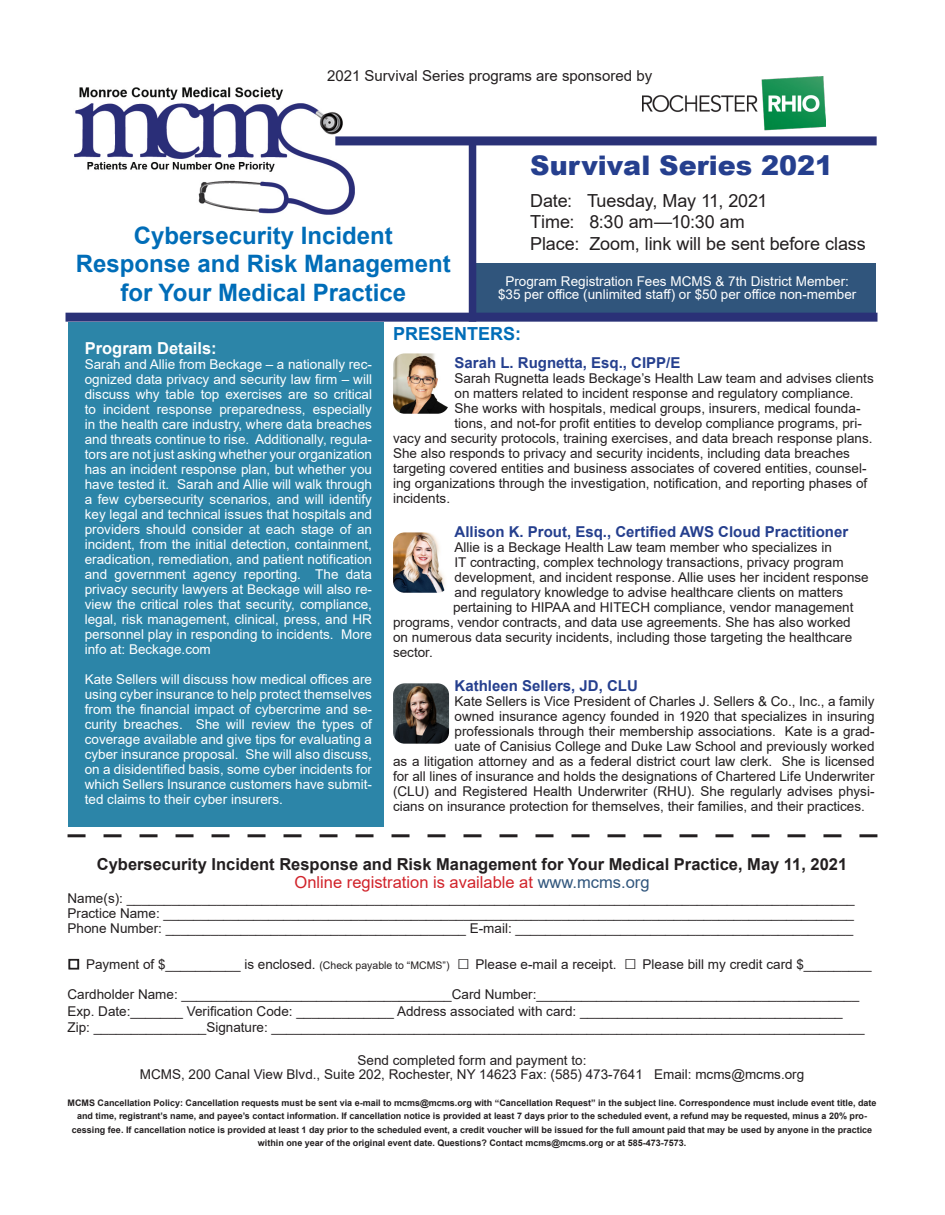
<style>
.page{position:relative;width:945px;height:1215px;background:#fff}
.page>*{position:absolute;margin:0;border:0;box-sizing:border-box;transform-origin:0 0}
.t1{font:900 27px "Arial";color:#253f8e}
.t2{font:700 24px/28.5px "Arial";color:#006db8;text-align:center}
.t3{font:18px "Arial";letter-spacing:-.005em;color:#231f20}
.t4{font:700 18px "Arial";color:#006db8}
.t5{font:700 16.5px "Arial";color:#231f20}
.t6{font:16.5px "Arial";color:#d1232a}
.t7{font:700 16.5px "Arial";color:#fff}
.t8{font:700 15px "Arial";color:#253f8e}
.t9{font:15px "Arial";color:#231f20}
.t10{font:13.5px/13.5px "Arial";color:#231f20;text-align:center}
.t11{font:13.5px/15px "Arial";color:#fff;text-align:justify}
.t12{font:700 9px/13.5px "Arial";color:#231f20;text-align:center}
.s1{color:#30557c}
.s2{font-size:21px}
.s3{font-size:10.5px}
</style>
<div class="page">
<div style="left:68px;top:322px;width:316px;height:505px;background:#2c85a8"></div>
<div style="left:476px;top:263px;width:400px;height:50px;background:#30557c"></div>
<img style="left:74px;top:87px;width:285px;height:128px">
<img style="left:643px;top:76px;width:183px;height:55px">
<div style="left:335px;top:136px;width:542px;height:9px;background:#2a3177"></div>
<div style="left:66px;top:313px;width:812px;height:9px;background:#2a3177"></div>
<svg style="left:68px;top:834px;width:809px;height:3px"></svg>
<div style="left:469px;top:141px;width:7px;height:181px;background:#2a3177"></div>
<img style="left:393px;top:353px;width:55px;height:61px">
<img style="left:393px;top:532px;width:52px;height:61px">
<img style="left:393px;top:683px;width:56px;height:61px">
<p class="t9" style="left:327px;top:65px;width:327px">2021 Survival Series programs are sponsored by</p>
<p class="t1" style="left:530px;top:145px;width:305px">Survival Series 2021</p>
<p class="t3" style="left:530px;top:188px;width:239px">Date: Tuesday, May 11, 2021</p>
<p class="t3" style="left:530px;top:210px;width:216px">Time: 8:30 am—10:30 am</p>
<p class="t2" style="left:134px;top:221px;width:260px">Cybersecurity Incident</p>
<p class="t3" style="left:530px;top:231px;width:337px">Place: Zoom, link will be sent before class</p>
<p class="t2" style="left:76px;top:250px;width:376px">Response and Risk Management for Your Medical Practice</p>
<p class="t11" style="left:505px;top:273px;width:345px">Program Registration Fees MCMS &amp; 7th District Member:</p>
<p class="t11" style="left:498px;top:287px;width:360px">$35 per office (unlimited staff) or $50 per office non-member</p>
<p class="t7" style="left:85px;top:336px;width:134px">Program Details:</p>
<p class="t11" style="left:85px;top:357px;width:289px">Sarah and Allie from Beckage – a nationally rec&shy;ognized data privacy and security law firm – will discuss why table top exercises are so critical to incident response preparedness, especially in the health care industry, where data breaches and threats continue to rise. Additionally, regula&shy;tors are not just asking whether your organization has an incident response plan, but whether you have tested it. Sarah and Allie will walk through a few cybersecurity scenarios, and will identify key legal and technical issues that hospitals and providers should consider at each stage of an incident, from the initial detection, containment, eradication, remediation, and patient notification and government agency reporting. The data privacy security lawyers at Beckage will also re&shy;view the critical roles that security, compliance, legal, risk management, clinical, press, and HR personnel play in responding to incidents. More info at: Beckage.com</p>
<p class="t11" style="left:85px;top:672px;width:289px">Kate Sellers will discuss how medical offices are using cyber insurance to help protect themselves from the financial impact of cybercrime and se&shy;curity breaches. She will review the types of coverage available and give tips for evaluating a cyber insurance proposal. She will also discuss, on a disidentified basis, some cyber incidents for which Sellers Insurance customers have submit&shy;ted claims to their cyber insurers.</p>
<p class="t4" style="left:393px;top:321px;width:130px">PRESENTERS:</p>
<p class="t8" style="left:455px;top:352px;width:227px">Sarah L. Rugnetta, Esq., CIPP/E</p>
<p class="t10" style="left:455px;top:371px;width:421px">Sarah Rugnetta leads Beckage’s Health Law team and advises clients</p>
<p class="t10" style="left:455px;top:386px;width:401px">on matters related to incident response and regulatory compliance.</p>
<p class="t10" style="left:455px;top:401px;width:407px">She works with hospitals, medical groups, insurers, medical founda-</p>
<p class="t10" style="left:455px;top:416px;width:409px">tions, and not-for profit entities to develop compliance programs, pri-</p>
<p class="t10" style="left:393px;top:431px;width:481px">vacy and security protocols, training exercises, and data breach response plans.</p>
<p class="t10" style="left:393px;top:446px;width:458px">She also responds to privacy and security incidents, including data breaches</p>
<p class="t10" style="left:393px;top:461px;width:475px">targeting covered entities and business associates of covered entities, counsel-</p>
<p class="t10" style="left:393px;top:476px;width:476px">ing organizations through the investigation, notification, and reporting phases of</p>
<p class="t10" style="left:393px;top:491px;width:59px">incidents.</p>
<p class="t8" style="left:455px;top:522px;width:395px">Allison K. Prout, Esq., Certified AWS Cloud Practitioner</p>
<p class="t10" style="left:455px;top:541px;width:379px">Allie is a Beckage Health Law team member who specializes in</p>
<p class="t10" style="left:455px;top:556px;width:391px">IT contracting, complex technology transactions, privacy program</p>
<p class="t10" style="left:455px;top:571px;width:416px">development, and incident response. Allie uses her incident response</p>
<p class="t10" style="left:455px;top:586px;width:390px">and regulatory knowledge to advise healthcare clients on matters</p>
<p class="t10" style="left:453px;top:601px;width:402px">pertaining to HIPAA and HITECH compliance, vendor management</p>
<p class="t10" style="left:393px;top:616px;width:459px">programs, vendor contracts, and data use agreements. She has also worked</p>
<p class="t10" style="left:393px;top:631px;width:461px">on numerous data security incidents, including those targeting the healthcare</p>
<p class="t10" style="left:393px;top:646px;width:41px">sector.</p>
<p class="t8" style="left:455px;top:675px;width:185px">Kathleen Sellers, JD, CLU</p>
<p class="t10" style="left:455px;top:695px;width:422px">Kate Sellers is Vice President of Charles J. Sellers &amp; Co., Inc., a family</p>
<p class="t10" style="left:455px;top:710px;width:421px">owned insurance agency founded in 1920 that specializes in insuring</p>
<p class="t10" style="left:455px;top:725px;width:421px">professionals through their membership associations. Kate is a grad-</p>
<p class="t10" style="left:455px;top:740px;width:421px">uate of Canisius College and Duke Law School and previously worked</p>
<p class="t10" style="left:393px;top:755px;width:483px">as a litigation attorney and as a federal district court law clerk. She is licensed</p>
<p class="t10" style="left:393px;top:770px;width:483px">for all lines of insurance and holds the designations of Chartered Life Underwriter</p>
<p class="t10" style="left:393px;top:785px;width:483px">(CLU) and Registered Health Underwriter (RHU). She regularly advises physi-</p>
<p class="t10" style="left:393px;top:800px;width:473px">cians on insurance protection for themselves, their families, and their practices.</p>
<p class="t5" style="left:97px;top:853px;width:752px">Cybersecurity Incident Response and Risk Management for Your Medical Practice, May 11, 2021</p>
<p class="t6" style="left:295px;top:871px;width:356px">Online registration is available at <span class="s1">www.mcms.org</span></p>
<p class="t10" style="left:68px;top:891px;width:789px">Name(s): _________________________________________________________________________________________________</p>
<p class="t10" style="left:68px;top:906px;width:788px">Practice Name: ____________________________________________________________________________________________</p>
<p class="t10" style="left:68px;top:921px;width:787px">Phone Number: ________________________________________ E-mail: _____________________________________________</p>
<p class="t10" style="left:68px;top:957px;width:806px"><span class="s2">□</span> Payment of $__________ is enclosed. <span class="s3">(Check payable to “MCMS”)</span> <span class="s2">□</span> Please e-mail a receipt. <span class="s2">□</span> Please bill my credit card $_________</p>
<p class="t10" style="left:68px;top:987px;width:793px">Cardholder Name: ____________________________________Card Number:___________________________________________</p>
<p class="t10" style="left:68px;top:1004px;width:777px">Exp. Date:_______ Verification Code: _____________ Address associated with card: ___________________________________</p>
<p class="t10" style="left:68px;top:1020px;width:799px">Zip: _______________Signature: _______________________________________________________________________________</p>
<p class="t10" style="left:140px;top:1053px;width:666px">Send completed form and payment to:<br>MCMS, 200 Canal View Blvd., Suite 202, Rochester, NY 14623 Fax: (585) 473-7641 Email: mcms@mcms.org</p>
<p class="t12" style="left:68px;top:1096px;width:810px">MCMS Cancellation Policy: Cancellation requests must be sent via e-mail to mcms@mcms.org with “Cancellation Request” in the subject line. Correspondence must include event title, date and time, registrant’s name, and payee’s contact information. If cancellation notice is provided at least 7 days prior to the scheduled event, a refund may be requested, minus a 20% pro&shy;cessing fee. If cancellation notice is provided at least 1 day prior to the scheduled event, a credit voucher will be issued for the full amount paid that may be used by anyone in the practice within one year of the original event date. Questions? Contact mcms@mcms.org or at 585-473-7573.</p>
</div>
